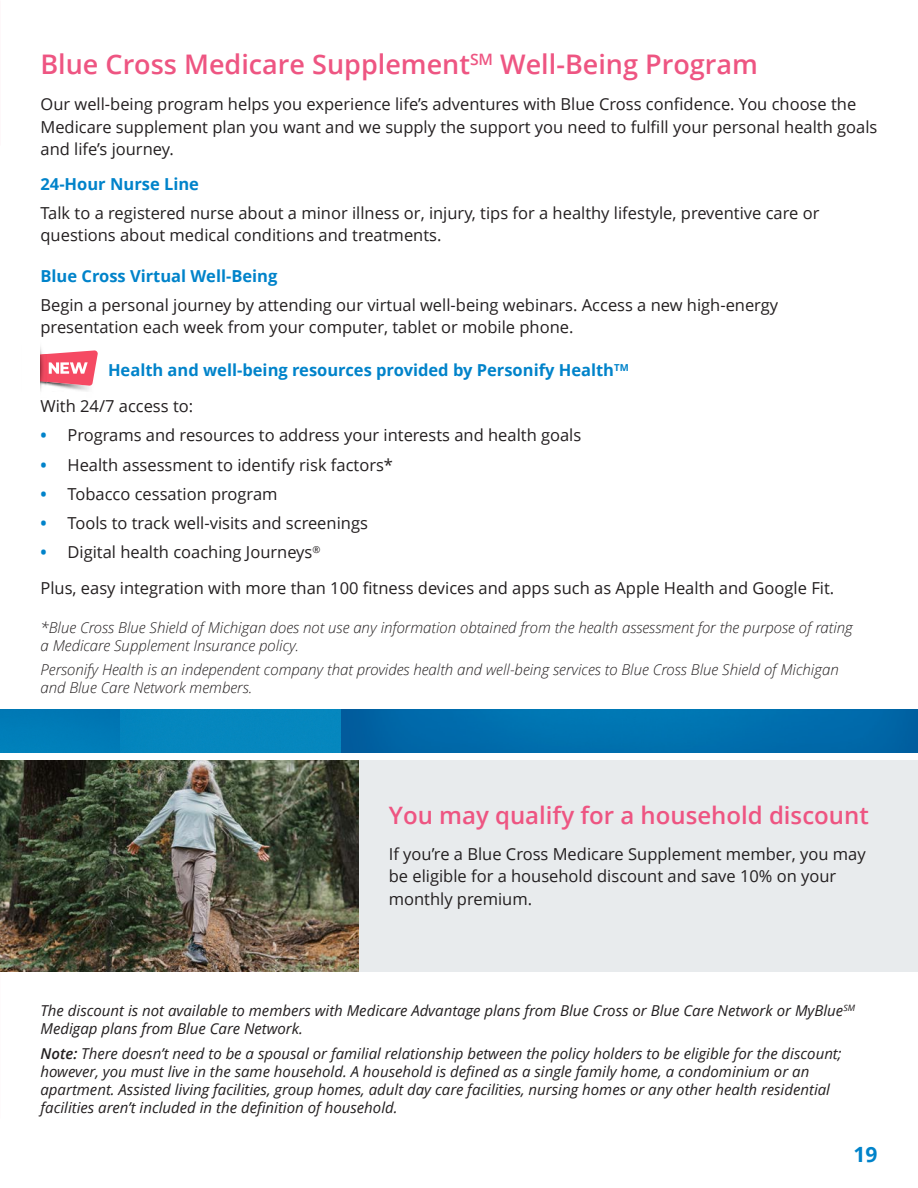
<style>
.page{position:relative;width:918px;height:1188px;background:#fff}
.page>*{position:absolute;margin:0;border:0;box-sizing:border-box;transform-origin:0 0}
.subhead{font:600 27px "Open Sans";color:#ee5582}
.subhead-2{font:600 24px "Open Sans";color:#ee5582}
.t1{font:700 21px "Open Sans";color:#0083ca}
.body{font:16.5px/22.5px "Open Sans";color:#231f20}
.body-2{font:700 16.5px "Open Sans";color:#0083ca}
.Disclaimer{font:italic 15px/18px "Open Sans";color:#231f20}
.Disclaimer-2{font:italic 300 15px/18px "Open Sans";color:#231f20}
.s1{font-weight:700;color:#0083ca}
.s2{font-weight:600}
</style>
<div class="page">
<svg style="left:47px;top:350px;width:51px;height:36px"></svg>
<img style="left:40px;top:352px;width:7px;height:39px">
<img style="left:40px;top:354px;width:7px;height:28px">
<div style="left:359px;top:760px;width:559px;height:212px;background:#e8ebed"></div>
<img style="left:0;top:760px;width:359px;height:212px">
<img style="left:0;top:710px;width:918px;height:43px">
<p class="subhead" style="left:40px;top:46px;width:719px">Blue Cross Medicare Supplement<sup>SM</sup> Well-Being Program</p>
<p class="body" style="left:40px;top:93px;width:838px">Our well-being program helps you experience life’s adventures with Blue Cross confidence. You choose the<br>Medicare supplement plan you want and we supply the support you need to fulfill your personal health goals and life’s journey.</p>
<p class="body-2" style="left:40px;top:172px;width:160px">24-Hour Nurse Line</p>
<p class="body" style="left:40px;top:201px;width:780px">Talk to a registered nurse about a minor illness or, injury, tips for a healthy lifestyle, preventive care or questions about medical conditions and treatments.</p>
<p class="body-2" style="left:40px;top:264px;width:238px">Blue Cross Virtual Well-Being</p>
<p class="body" style="left:40px;top:293px;width:739px">Begin a personal journey by attending our virtual well-being webinars. Access a new high-energy presentation each week from your computer, tablet or mobile phone.</p>
<p class="body-2" style="left:108px;top:358px;width:522px">Health and well-being resources provided by Personify Health<sup>TM</sup></p>
<p class="body" style="left:40px;top:394px;width:154px">With 24/7 access to:</p>
<p class="body" style="left:40px;top:424px;width:542px"><span class="s1">•</span> Programs and resources to address your interests and health goals</p>
<p class="body" style="left:40px;top:453px;width:354px"><span class="s1">•</span> Health assessment to identify risk factors*</p>
<p class="body" style="left:40px;top:482px;width:239px"><span class="s1">•</span> Tobacco cessation program</p>
<p class="body" style="left:40px;top:511px;width:329px"><span class="s1">•</span> Tools to track well-visits and screenings</p>
<p class="body" style="left:40px;top:541px;width:281px"><span class="s1">•</span> Digital health coaching Journeys<sup>®</sup></p>
<p class="body" style="left:40px;top:577px;width:795px">Plus, easy integration with more than 100 fitness devices and apps such as Apple Health and Google Fit.</p>
<p class="Disclaimer-2" style="left:40px;top:618px;width:814px">*Blue Cross Blue Shield of Michigan does not use any information obtained from the health assessment for the purpose of rating a Medicare Supplement Insurance policy.</p>
<p class="Disclaimer-2" style="left:40px;top:660px;width:800px">Personify Health is an independent company that provides health and well-being services to Blue Cross Blue Shield of Michigan and Blue Care Network members.</p>
<p class="subhead-2" style="left:389px;top:798px;width:482px">You may qualify for a household discount</p>
<p class="body" style="left:389px;top:842px;width:478px">If you’re a Blue Cross Medicare Supplement member, you may be eligible for a household discount and save 10% on your monthly premium.</p>
<p class="Disclaimer" style="left:40px;top:1001px;width:816px">The discount is not available to members with Medicare Advantage plans from Blue Cross or Blue Care Network or MyBlue<sup>SM<br></sup>Medigap plans from Blue Care Network.</p>
<p class="Disclaimer" style="left:41px;top:1044px;width:803px"><span class="s2">Note:</span> There doesn’t need to be a spousal or familial relationship between the policy holders to be eligible for the discount; however, you must live in the same household. A household is defined as a single family home, a condominium or an apartment. Assisted living facilities, group homes, adult day care facilities, nursing homes or any other health residential facilities aren’t included in the definition of household.</p>
<p class="t1" style="left:854px;top:1139px;width:25px">19</p>
</div>
